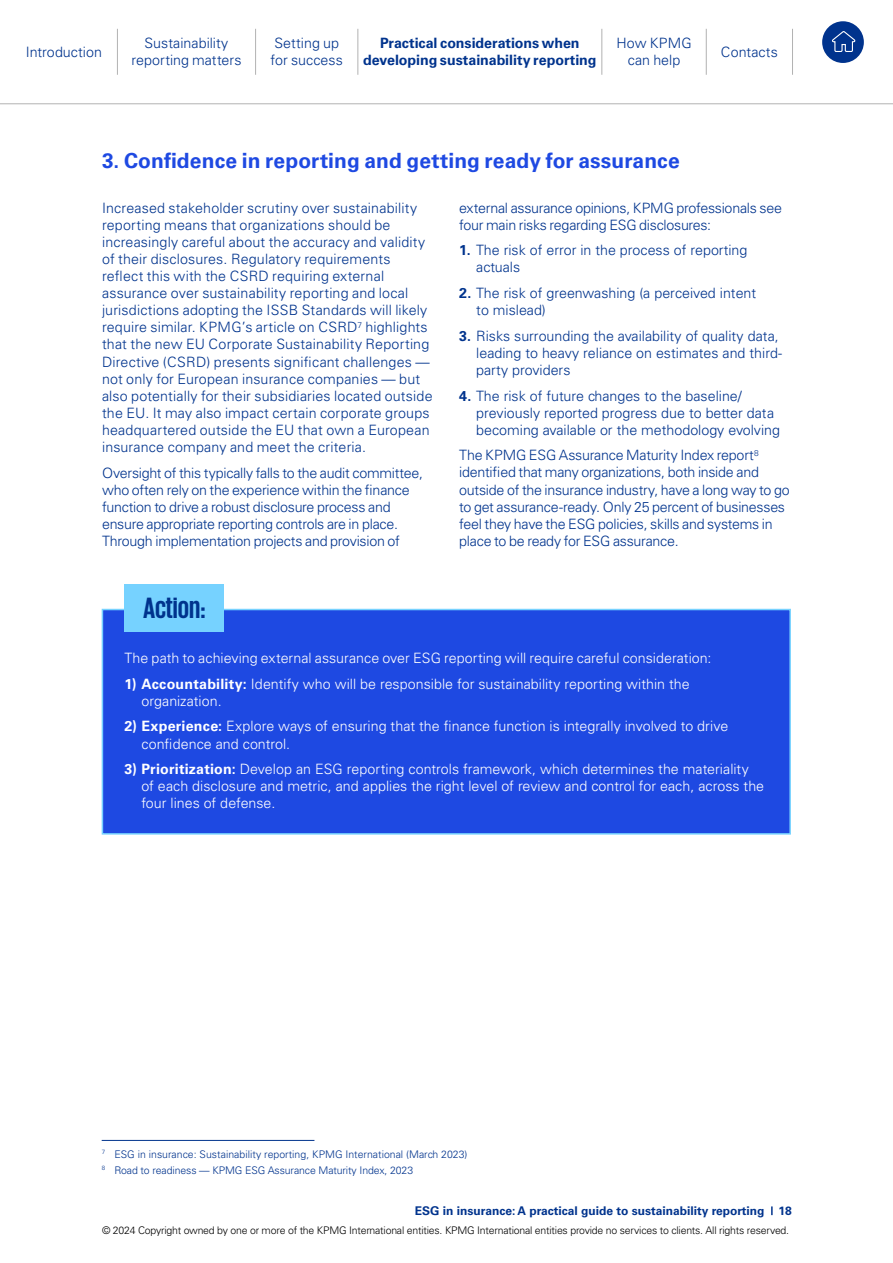
<style>
.page{position:relative;width:893px;height:1263px;background:#fff}
.page>*{position:absolute;margin:0;border:0;box-sizing:border-box;transform-origin:0 0}
.t1{font:700 30px "KPMG";letter-spacing:-.005em;color:#00338d}
.t2{font:700 21px "Univers LT Std";letter-spacing:.005em;color:#1e49e2}
.t3{font:300 14.25px/17.1px "Univers LT Std";color:#00338d}
.t4{font:300 14.25px/17.1px "Univers LT Std";letter-spacing:-.02em;color:#00338d}
.t5{font:300 14.25px/17.1px "Univers LT Std";color:#fff}
.t6{font:700 14.25px/17.1px "Univers LT Std";letter-spacing:-.005em;color:#00338d;text-align:center}
.t7{font:700 12px "Univers LT Std";color:#00338d}
.t8{font:300 10.5px "Univers LT Std";letter-spacing:-.02em;color:#000}
.t9{font:300 10.5px/16px "Univers LT Std";color:#00338d}
.s1{font-weight:700}
</style>
<div class="page">
<hr style="left:102px;top:1140px;width:212px;height:1px;background:#00338d">
<div style="left:102px;top:609px;width:688px;height:225px;background:#1e49e2"></div>
<div style="left:102px;top:609px;width:689px;height:226px;border:2px solid #76d2ff"></div>
<div style="left:124px;top:584px;width:100px;height:47px;background:#76d2ff"></div>
<svg style="left:771px;top:1206px;width:2px;height:9px"></svg>
<svg style="left:0;top:26px;width:893px;height:78px"></svg>
<div style="left:822px;top:21px;width:42px;height:42px;background:#00338d;border-radius:50%"></div>
<svg style="left:832px;top:31px;width:24px;height:21px"></svg>
<hr style="left:117px;top:29px;width:1px;height:46px;background:#b2b2b2">
<hr style="left:255px;top:29px;width:1px;height:46px;background:#b2b2b2">
<hr style="left:358px;top:29px;width:1px;height:46px;background:#b2b2b2">
<hr style="left:601px;top:29px;width:1px;height:46px;background:#b2b2b2">
<hr style="left:706px;top:29px;width:1px;height:46px;background:#b2b2b2">
<hr style="left:792px;top:29px;width:1px;height:46px;background:#b2b2b2">
<div style="left:363px;top:29px;width:234px;height:46px;background:#fff"></div>
<p class="t3" style="left:26px;top:43px;width:78px">Introduction</p>
<p class="t3" style="left:271px;top:35px;width:74px">Setting up for success</p>
<p class="t3" style="left:386px;top:35px;width:82px">Practical con</p>
<p class="t3" style="left:509px;top:35px;width:67px">ions when</p>
<p class="t3" style="left:131px;top:35px;width:111px;text-align:center">Sustainability reporting matters</p>
<p class="t6" style="left:363px;top:35px;width:235px">Practical considerations when developing sustainability reporting</p>
<p class="t3" style="left:372px;top:52px;width:111px">developing sustai</p>
<p class="t3" style="left:511px;top:52px;width:78px">ity reporting</p>
<p class="t3" style="left:616px;top:35px;width:77px;text-align:center">How KPMG can help</p>
<p class="t3" style="left:721px;top:43px;width:58px">Contacts</p>
<h2 class="t2" style="left:102px;top:149px;width:579px">3. Confidence in reporting and getting ready for assurance</h2>
<p class="t3" style="left:102px;top:199px;width:332px">Increased stakeholder scrutiny over sustainability reporting means that organizations should be increasingly careful about the accuracy and validity of their disclosures. Regulatory requirements reflect this with the CSRD requiring external assurance over sustainability reporting and local jurisdictions adopting the ISSB Standards will likely require similar. KPMG’s article on CSRD<sup>7</sup> highlights that the new EU Corporate Sustainability Reporting Directive (CSRD) presents significant challenges — not only for European insurance companies — but also potentially for their subsidiaries located outside the EU. It may also impact certain corporate groups headquartered outside the EU that own a European insurance company and meet the criteria.</p>
<p class="t4" style="left:102px;top:464px;width:322px">Oversight of this typically falls to the audit committee, who often rely on the experience within the finance function to drive a robust disclosure process and ensure appropriate reporting controls are in place.<br>Through implementation projects and provision of</p>
<h1 class="t1" style="left:143px;top:593px;width:64px">Action:</h1>
<p class="t4" style="left:459px;top:199px;width:324px">external assurance opinions, KPMG professionals see four main risks regarding ESG disclosures:</p>
<p class="t3" style="left:476px;top:242px;width:273px;text-indent:-17px"><span class="s1">1.</span> The risk of error in the process of reporting actuals</p>
<p class="t3" style="left:476px;top:284px;width:281px;text-indent:-17px"><span class="s1">2.</span> The risk of greenwashing (a perceived intent to mislead)</p>
<p class="t3" style="left:476px;top:327px;width:307px;text-indent:-17px"><span class="s1">3.</span> Risks surrounding the availability of quality data, leading to heavy reliance on estimates and third&shy;party providers</p>
<p class="t3" style="left:476px;top:387px;width:305px;text-indent:-17px"><span class="s1">4.</span> The risk of future changes to the baseline/ previously reported progress due to better data becoming available or the methodology evolving</p>
<p class="t4" style="left:459px;top:447px;width:332px">The KPMG ESG Assurance Maturity Index report<sup>8 </sup>identified that many organizations, both inside and outside of the insurance industry, have a long way to go to get assurance-ready. Only 25 percent of businesses feel they have the ESG policies, skills and systems in place to be ready for ESG assurance.</p>
<p class="t5" style="left:124px;top:649px;width:589px">The path to achieving external assurance over ESG reporting will require careful consideration:</p>
<p class="t5" style="left:141px;top:675px;width:550px;text-indent:-17px"><span class="s1">1) Accountability:</span> Identify who will be responsible for sustainability reporting within the organization.</p>
<p class="t5" style="left:141px;top:718px;width:588px;text-indent:-17px"><span class="s1">2) Experience:</span> Explore ways of ensuring that the finance function is integrally involved to drive confidence and control.</p>
<p class="t5" style="left:141px;top:760px;width:624px;text-indent:-17px"><span class="s1">3) Prioritization:</span> Develop an ESG reporting controls framework, which determines the materiality of each disclosure and metric, and applies the right level of review and control for each, across the four lines of defense.</p>
<p class="t9" style="left:102px;top:1146px;width:367px"><sup>7</sup> ESG in insurance: Sustainability reporting, KPMG International (March 2023)<br><sup>8</sup> Road to readiness — KPMG ESG Assurance Maturity Index, 2023</p>
<p class="t7" style="left:415px;top:1204px;width:378px">ESG in insurance: A practical guide to sustainability reporting 18</p>
<p class="t8" style="left:102px;top:1224px;width:689px">© 2024 Copyright owned by one or more of the KPMG International entities. KPMG International entities provide no services to clients. All rights reserved.</p>
</div>
